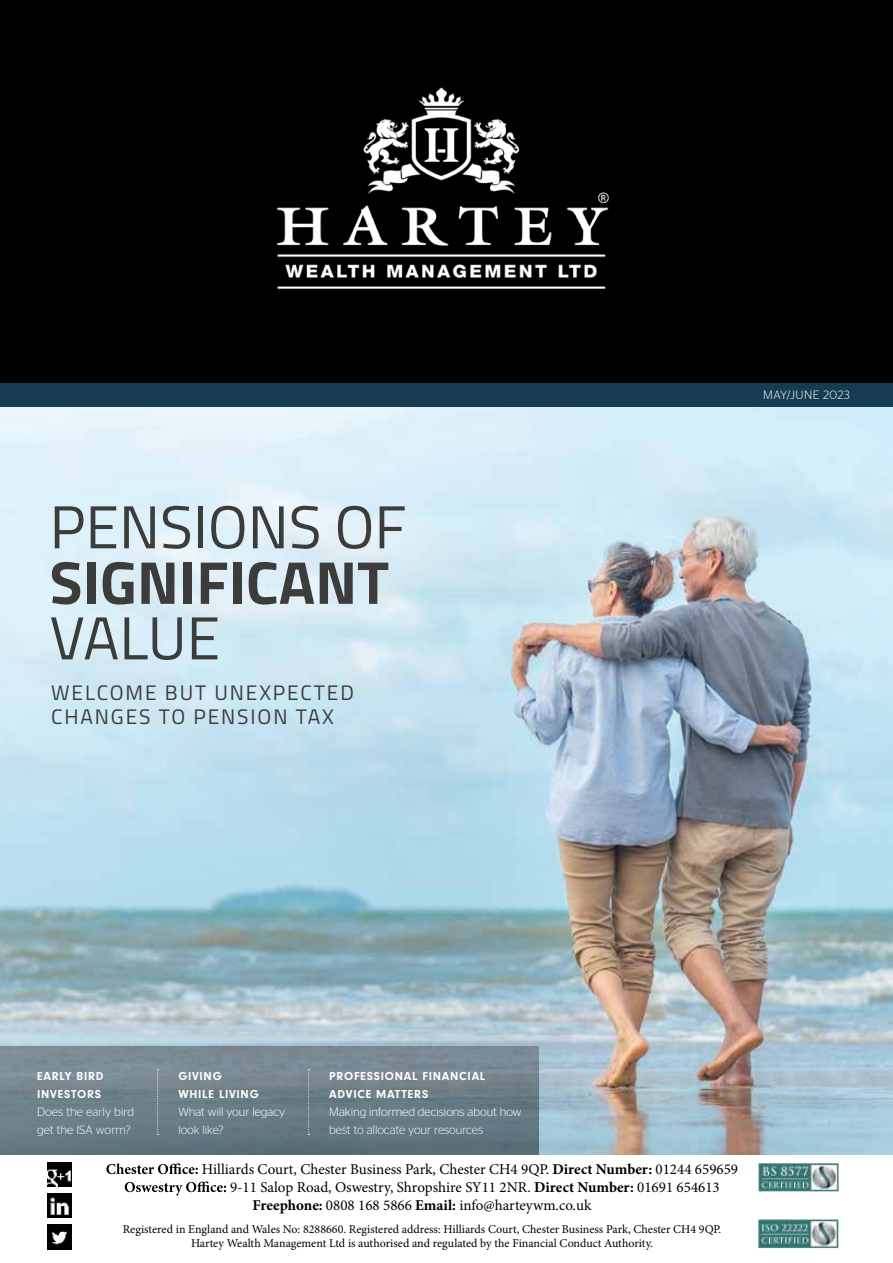
<style>
.page{position:relative;width:893px;height:1263px;background:#fff}
.page>*{position:absolute;margin:0;border:0;box-sizing:border-box;transform-origin:0 0}
.t1{font:60.6px "Titillium";color:#3c3c3b}
.t2{font:700 60.6px "Titillium";color:#3c3c3b}
.t3{font:21px/24px "Titillium";letter-spacing:.09em;color:#3c3c3b}
.t4{font:15px "Minion Pro";color:#000}
.t5{font:12px/14.4px "Minion Pro";color:#000;text-align:center}
.t6{font:300 12px/18px "Stag Sans";color:#fff}
.t7{font:700 12px/18px "Neuzeit Gro";letter-spacing:.06em;color:#fff}
.t8{font:300 12px "Stag Sans";letter-spacing:.04em;color:#fff}
.s1{font-weight:700}
</style>
<div class="page">
<img style="left:0;top:406px;width:893px;height:748px">
<div style="left:0;top:1046px;width:538px;height:108px;background:linear-gradient(to bottom,#7f8f99,#5c717a)"></div>
<svg style="left:157px;top:1069px;width:2px;height:66px"></svg>
<svg style="left:308px;top:1069px;width:2px;height:66px"></svg>
<div style="left:0;top:382px;width:893px;height:24px;background:#163c52"></div>
<img style="left:47px;top:1162px;width:24px;height:24px">
<img style="left:47px;top:1193px;width:24px;height:24px">
<img style="left:47px;top:1225px;width:24px;height:24px">
<svg style="left:106px;top:1163px;width:92px;height:11px"></svg>
<svg style="left:125px;top:1181px;width:101px;height:14px"></svg>
<img style="left:759px;top:1163px;width:79px;height:29px">
<img style="left:758px;top:1219px;width:80px;height:30px">
<div style="left:0;top:0;width:893px;height:383px;background:#000"></div>
<img style="left:277px;top:87px;width:333px;height:202px">
<h1 class="t1" style="left:50px;top:483px;width:358px">PENSIONS OF</h1>
<h1 class="t2" style="left:50px;top:536px;width:341px">SIGNIFICANT</h1>
<h1 class="t1" style="left:50px;top:594px;width:172px">VALUE</h1>
<h2 class="t3" style="left:51px;top:680px;width:304px">WELCOME BUT UNEXPECTED<br>CHANGES TO PENSION TAX</h2>
<p class="t8" style="left:763px;top:388px;width:88px">MAY/JUNE 2023</p>
<p class="t7" style="left:37px;top:1067px;width:68px">EARLY BIRD<br>INVESTORS</p>
<p class="t6" style="left:37px;top:1103px;width:99px">Does the early bird get the ISA worm?</p>
<p class="t7" style="left:178px;top:1067px;width:82px">GIVING<br>WHILE LIVING</p>
<p class="t6" style="left:178px;top:1103px;width:108px">What will your legacy look like?</p>
<p class="t7" style="left:329px;top:1067px;width:158px">PROFESSIONAL FINANCIAL<br>ADVICE MATTERS</p>
<p class="t6" style="left:329px;top:1103px;width:194px">Making informed decisions about how best to allocate your resources</p>
<p class="t4" style="left:202px;top:1159px;width:538px">Hilliards Court, Chester Business Park, Chester CH4 9QP. <span class="s1">Direct Number:</span> 01244 659659</p>
<p class="t4" style="left:230px;top:1177px;width:491px">9-11 Salop Road, Oswestry, Shropshire SY11 2NR. <span class="s1">Direct Number:</span> 01691 654613</p>
<p class="t4" style="left:252px;top:1195px;width:341px"><span class="s1">Freephone:</span> 0808 168 5866 <span class="s1">Email:</span> info@harteywm.co.uk</p>
<p class="t5" style="left:123px;top:1222px;width:600px">Registered in England and Wales No: 8288660. Registered address: Hilliards Court, Chester Business Park, Chester CH4 9QP.<br>Hartey Wealth Management Ltd is authorised and regulated by the Financial Conduct Authority.</p>
</div>
